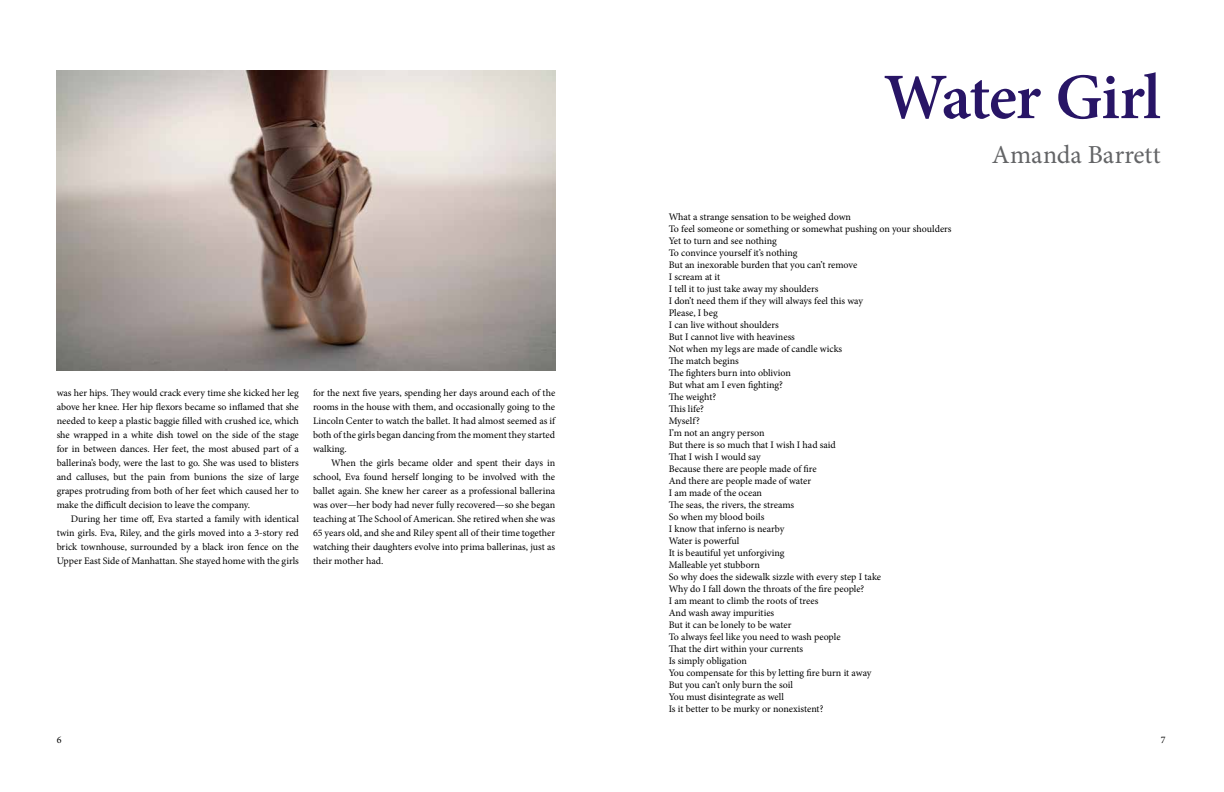
<style>
.page{position:relative;width:1224px;height:792px;background:#fff}
.page>*{position:absolute;margin:0;border:0;box-sizing:border-box;transform-origin:0 0}
.t1{font:600 65px "Minion Pro";letter-spacing:-.025em;color:#281566}
.t2{font:25.9px "Minion Pro";letter-spacing:.005em;color:#636466}
.t3{font:10px/12px "Minion Pro";letter-spacing:-.005em;color:#000;text-align:justify}
</style>
<div class="page">
<img style="left:57px;top:71px;width:498px;height:299px">
<p class="t3" style="left:57px;top:385px;width:244px;line-height:14px">was her hips. They would crack every time she kicked her leg above her knee. Her hip flexors became so inflamed that she needed to keep a plastic baggie filled with crushed ice, which she wrapped in a white dish towel on the side of the stage for in between dances. Her feet, the most abused part of a ballerina’s body, were the last to go. She was used to blisters and calluses, but the pain from bunions the size of large grapes protruding from both of her feet which caused her to make the difficult decision to leave the company.</p>
<p class="t3" style="left:57px;top:511px;width:244px;line-height:14px;text-indent:14px">During her time off, Eva started a family with identical twin girls. Eva, Riley, and the girls moved into a 3-story red brick townhouse, surrounded by a black iron fence on the Upper East Side of Manhattan. She stayed home with the girls</p>
<p class="t3" style="left:313px;top:385px;width:244px;line-height:14px">for the next five years, spending her days around each of the rooms in the house with them, and occasionally going to the Lincoln Center to watch the ballet. It had almost seemed as if both of the girls began dancing from the moment they started walking.</p>
<p class="t3" style="left:313px;top:455px;width:244px;line-height:14px;text-indent:18px">When the girls became older and spent their days in school, Eva found herself longing to be involved with the ballet again. She knew her career as a professional ballerina was over—her body had never fully recovered—so she began teaching at The School of American. She retired when she was 65 years old, and she and Riley spent all of their time together watching their daughters evolve into prima ballerinas, just as their mother had.</p>
<h1 class="t1" style="left:884px;top:52px;width:279px">Water Girl</h1>
<h2 class="t2" style="left:992px;top:137px;width:170px">Amanda Barrett</h2>
<p class="t3" style="left:669px;top:211px;width:284px;text-align:left">What a strange sensation to be weighed down<br>To feel someone or something or somewhat pushing on your shoulders<br>Yet to turn and see nothing<br>To convince yourself it’s nothing<br>But an inexorable burden that you can’t remove<br>I scream at it<br>I tell it to just take away my shoulders<br>I don’t need them if they will always feel this way<br>Please, I beg<br>I can live without shoulders<br>But I cannot live with heaviness<br>Not when my legs are made of candle wicks<br>The match begins<br>The fighters burn into oblivion<br>But what am I even fighting?<br>The weight?<br>This life?<br>Myself?<br>I’m not an angry person<br>But there is so much that I wish I had said<br>That I wish I would say<br>Because there are people made of fire<br>And there are people made of water<br>I am made of the ocean<br>The seas, the rivers, the streams<br>So when my blood boils<br>I know that inferno is nearby<br>Water is powerful<br>It is beautiful yet unforgiving<br>Malleable yet stubborn<br>So why does the sidewalk sizzle with every step I take<br>Why do I fall down the throats of the fire people?<br>I am meant to climb the roots of trees<br>And wash away impurities<br>But it can be lonely to be water<br>To always feel like you need to wash people<br>That the dirt within your currents<br>Is simply obligation<br>You compensate for this by letting fire burn it away<br>But you can’t only burn the soil<br>You must disintegrate as well<br>Is it better to be murky or nonexistent?</p>
<p class="t3" style="left:57px;top:733px;width:6px">6</p>
<p class="t3" style="left:1161px;top:733px;width:6px">7</p>
</div>
